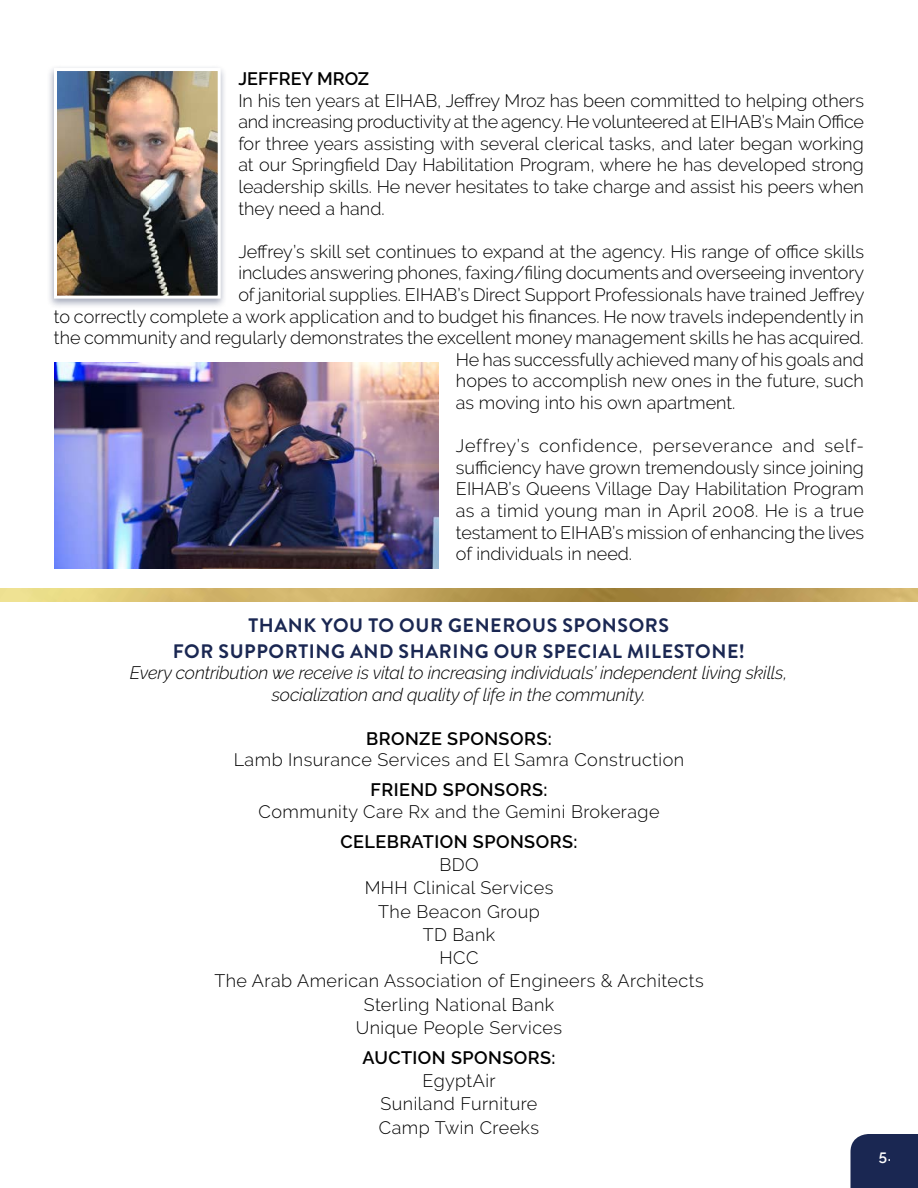
<style>
.page{position:relative;width:918px;height:1188px;background:#fff}
.page>*{position:absolute;margin:0;border:0;box-sizing:border-box;transform-origin:0 0}
.t1{font:700 19.5px/25.5px "Brandon Grotesque";letter-spacing:.03em;color:#1a2752;text-align:center}
.t2{font:300 18px/21.6px "Raleway";color:#000;text-align:justify}
.t3{font:300 18px/23.2px "Raleway";letter-spacing:.025em;color:#000;text-align:center}
.t4{font:italic 300 18px/21.6px "Raleway";letter-spacing:-.01em;color:#000;text-align:center}
.t5{font:600 18px "Raleway";letter-spacing:.025em;color:#000}
.t6{font:600 18px "Raleway";color:#000}
.t7{font:600 15px "Raleway";color:#fff}
</style>
<div class="page">
<div style="left:851px;top:1134px;width:67px;height:54px;background:#1a2752"></div>
<div style="left:46px;top:64px;width:181px;height:245px;background:#1a2752;opacity:.4"></div>
<img style="left:58px;top:72px;width:159px;height:223px">
<div style="left:54px;top:68px;width:167px;height:231px;border:3px solid #fff"></div>
<img style="left:54px;top:363px;width:385px;height:205px">
<img style="left:0;top:588px;width:918px;height:14px">
<p class="t6" style="left:238px;top:68px;width:132px">JEFFREY MROZ</p>
<p class="t2" style="left:238px;top:89px;width:627px">In his ten years at EIHAB, Jeffrey Mroz has been committed to helping others and increasing productivity at the agency. He volunteered at EIHAB’s Main Office for three years assisting with several clerical tasks, and later began working at our Springfield Day Habilitation Program, where he has developed strong leadership skills. He never hesitates to take charge and assist his peers when they need a hand.</p>
<p class="t2" style="left:238px;top:241px;width:627px">Jeffrey’s skill set continues to expand at the agency. His range of office skills</p>
<p class="t2" style="left:238px;top:262px;width:627px">includes answering phones, faxing/filing documents and overseeing inventory</p>
<p class="t2" style="left:238px;top:284px;width:628px">of janitorial supplies. EIHAB’s Direct Support Professionals have trained Jeffrey</p>
<p class="t2" style="left:54px;top:305px;width:812px">to correctly complete a work application and to budget his finances. He now travels independently in</p>
<p class="t2" style="left:54px;top:327px;width:811px">the community and regularly demonstrates the excellent money management skills he has acquired.</p>
<p class="t2" style="left:456px;top:349px;width:409px">He has successfully achieved many of his goals and</p>
<p class="t2" style="left:456px;top:370px;width:410px">hopes to accomplish new ones in the future, such</p>
<p class="t2" style="left:456px;top:392px;width:281px">as moving into his own apartment.</p>
<p class="t2" style="left:456px;top:435px;width:410px">Jeffrey’s confidence, perseverance and self&shy;sufficiency have grown tremendously since joining EIHAB’s Queens Village Day Habilitation Program as a timid young man in April 2008. He is a true testament to EIHAB’s mission of enhancing the lives of individuals in need.</p>
<p class="t1" style="left:173px;top:613px;width:574px">THANK YOU TO OUR GENEROUS SPONSORS<br>FOR SUPPORTING AND SHARING OUR SPECIAL MILESTONE!</p>
<p class="t4" style="left:130px;top:662px;width:659px">Every contribution we receive is vital to increasing individuals’ independent living skills, socialization and quality of life in the community.</p>
<p class="t5" style="left:366px;top:728px;width:187px">BRONZE SPONSORS:</p>
<p class="t3" style="left:234px;top:748px;width:452px">Lamb Insurance Services and El Samra Construction</p>
<p class="t5" style="left:371px;top:780px;width:178px">FRIEND SPONSORS:</p>
<p class="t3" style="left:259px;top:800px;width:402px">Community Care Rx and the Gemini Brokerage</p>
<p class="t5" style="left:340px;top:831px;width:239px">CELEBRATION SPONSORS:</p>
<p class="t3" style="left:214px;top:853px;width:491px">BDO<br>MHH Clinical Services<br>The Beacon Group<br>TD Bank<br>HCC<br>The Arab American Association of Engineers &amp; Architects<br>Sterling National Bank<br>Unique People Services</p>
<p class="t5" style="left:362px;top:1047px;width:195px">AUCTION SPONSORS:</p>
<p class="t3" style="left:379px;top:1069px;width:162px">EgyptAir<br>Suniland Furniture<br>Camp Twin Creeks</p>
<p class="t7" style="left:879px;top:1147px;width:14px">5.</p>
</div>
